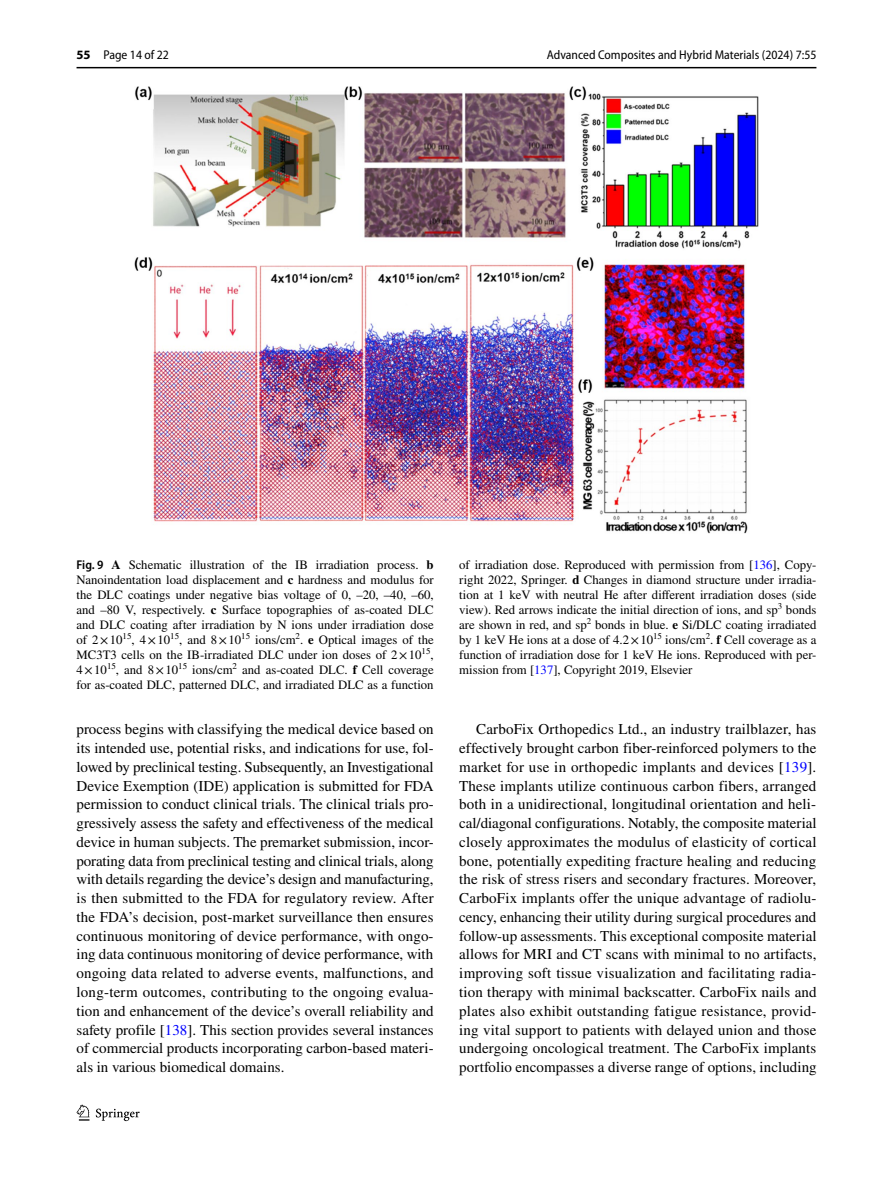
<style>
.page{position:relative;width:893px;height:1187px;background:#fff}
.page>*{position:absolute;margin:0;border:0;box-sizing:border-box;transform-origin:0 0}
.t1{font:15px/18.8px "STIX";color:#000;text-align:justify}
.t2{font:12.75px/15px "STIX";color:#000;text-align:justify}
.t3{font:semi-condensed 12.75px "Myriad Pro";color:#000}
.s1{font-weight:700;font-stretch:normal}
.s2{font-family:"Myriad Pro";font-weight:600;font-stretch:semi-condensed}
.s3{font-weight:700}
.s4{color:#00f}
</style>
<div class="page">
<hr style="left:77px;top:67px;width:739px;height:1px;background:#000">
<svg style="left:77px;top:1104px;width:12px;height:16px"></svg>
<svg style="left:96px;top:1108px;width:44px;height:12px"></svg>
<img style="left:135px;top:87px;width:623px;height:446px">
<p class="t3" style="left:77px;top:48px;width:94px"><span class="s1">55</span> Page 14 of 22</p>
<p class="t3" style="left:547px;top:48px;width:271px">Advanced Composites and Hybrid Materials (2024) 7:55</p>
<p class="t2" style="left:77px;top:558px;width:359px"><span class="s2">Fig. 9</span> <span class="s3">A</span> Schematic illustration of the IB irradiation process. <span class="s3">b </span>Nanoindentation load displacement and <span class="s3">c</span> hardness and modulus for the DLC coatings under negative bias voltage of 0, –20, –40, –60, and –80 V, respectively. <span class="s3">c</span> Surface topographies of as-coated DLC and DLC coating after irradiation by N ions under irradiation dose of 2× -10<sup>15</sup>, 4× -10<sup>15</sup>, and 8× -10<sup>15</sup> ions/cm<sup>2</sup>. <span class="s3">e</span> Optical images of the MC3T3 cells on the IB-irradiated DLC under ion doses of 2× -10<sup>15</sup>, 4× -10<sup>15</sup>, and 8× -10<sup>15</sup> ions/cm<sup>2</sup> and as-coated DLC. <span class="s3">f</span> Cell coverage for as-coated DLC, patterned DLC, and irradiated DLC as a function</p>
<p class="t2" style="left:459px;top:558px;width:359px">of irradiation dose. Reproduced with permission from [<span class="s4">136</span>], Copy&shy;right 2022, Springer. <span class="s3">d</span> Changes in diamond structure under irradia&shy;tion at 1 keV with neutral He after different irradiation doses (side view). Red arrows indicate the initial direction of ions, and sp<sup>3</sup> bonds are shown in red, and sp<sup>2</sup> bonds in blue. <span class="s3">e</span> Si/DLC coating irradiated by 1 keV He ions at a dose of 4.2× -10<sup>15</sup> ions/cm<sup>2</sup>. <span class="s3">f</span> Cell coverage as a function of irradiation dose for 1 keV He ions. Reproduced with per&shy;mission from [<span class="s4">137</span>], Copyright 2019, Elsevier</p>
<p class="t1" style="left:77px;top:721px;width:359px">process begins with classifying the medical device based on its intended use, potential risks, and indications for use, fol&shy;lowed by preclinical testing. Subsequently, an Investigational Device Exemption (IDE) application is submitted for FDA permission to conduct clinical trials. The clinical trials pro&shy;gressively assess the safety and effectiveness of the medical device in human subjects. The premarket submission, incor&shy;porating data from preclinical testing and clinical trials, along with details regarding the device’s design and manufacturing, is then submitted to the FDA for regulatory review. After the FDA’s decision, post-market surveillance then ensures continuous monitoring of device performance, with ongo&shy;ing data continuous monitoring of device performance, with ongoing data related to adverse events, malfunctions, and long-term outcomes, contributing to the ongoing evalua&shy;tion and enhancement of the device’s overall reliability and safety profile [<span class="s4">138</span>]. This section provides several instances of commercial products incorporating carbon-based materi&shy;als in various biomedical domains.</p>
<p class="t1" style="left:459px;top:721px;width:359px;text-indent:17px">CarboFix Orthopedics Ltd., an industry trailblazer, has effectively brought carbon fiber-reinforced polymers to the market for use in orthopedic implants and devices [<span class="s4">139</span>].<br>These implants utilize continuous carbon fibers, arranged both in a unidirectional, longitudinal orientation and heli&shy;cal/diagonal configurations. Notably, the composite material closely approximates the modulus of elasticity of cortical bone, potentially expediting fracture healing and reducing the risk of stress risers and secondary fractures. Moreover, CarboFix implants offer the unique advantage of radiolu&shy;cency, enhancing their utility during surgical procedures and follow-up assessments. This exceptional composite material allows for MRI and CT scans with minimal to no artifacts, improving soft tissue visualization and facilitating radia&shy;tion therapy with minimal backscatter. CarboFix nails and plates also exhibit outstanding fatigue resistance, provid&shy;ing vital support to patients with delayed union and those undergoing oncological treatment. The CarboFix implants portfolio encompasses a diverse range of options, including</p>
</div>
